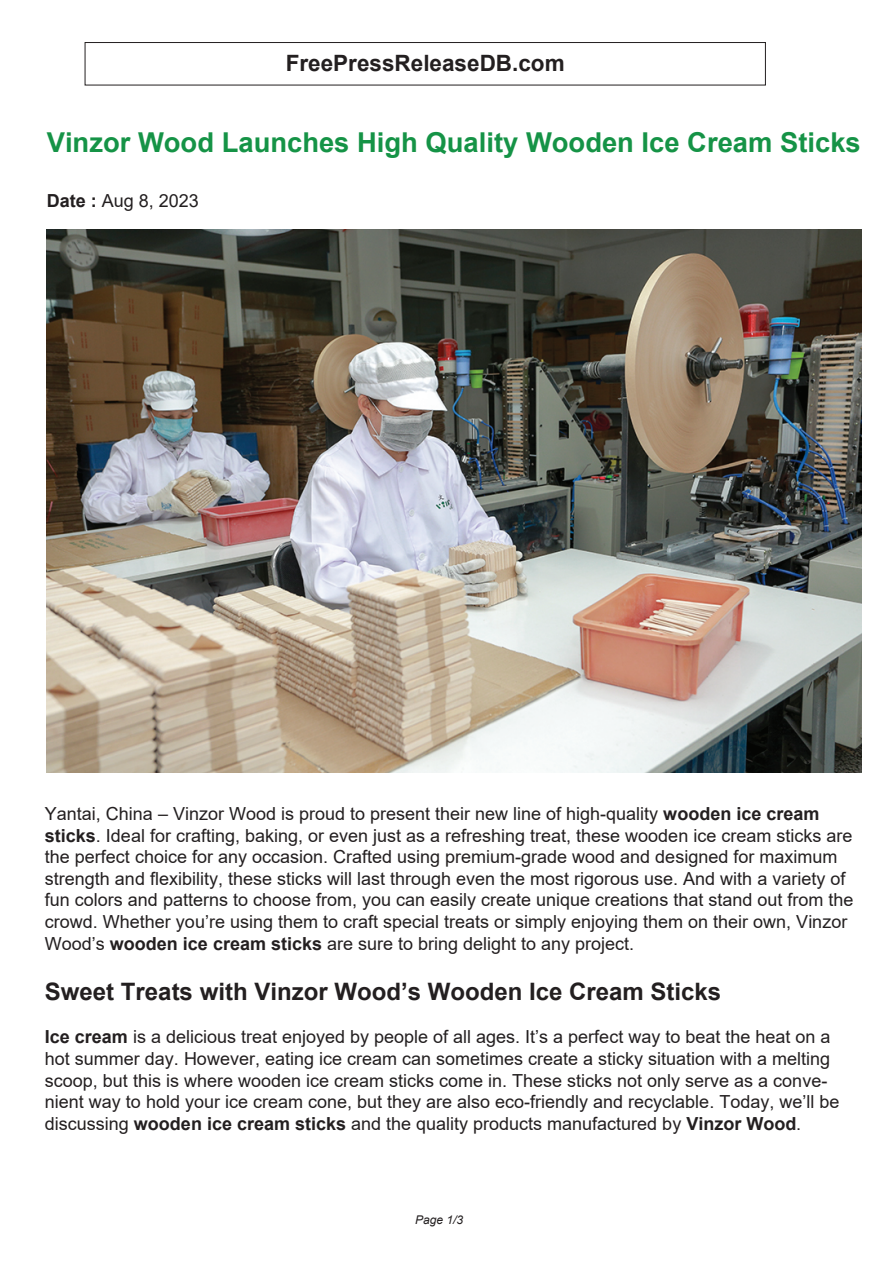
<style>
.page{position:relative;width:893px;height:1263px;background:#fff}
.page>*{position:absolute;margin:0;border:0;box-sizing:border-box;transform-origin:0 0}
.t1{font:700 27.45px "Arial";color:#159346}
.t2{font:700 24px "Arial";color:#231f20}
.t3{font:700 22.5px "Arial";color:#231f20}
.t4{font:18px/21.6px "Arial";color:#231f20}
.t5{font:italic 12px "Arial";color:#231f20}
.s1{font-weight:700}
</style>
<div class="page">
<div style="left:85px;top:42px;width:681px;height:43px;border:1px solid #231f20"></div>
<img style="left:47px;top:229px;width:815px;height:544px">
<p class="t3" style="left:286px;top:47px;width:280px">FreePressReleaseDB.com</p>
<h1 class="t1" style="left:47px;top:123px;width:815px">Vinzor Wood Launches High Quality Wooden Ice Cream Sticks</h1>
<p class="t4" style="left:47px;top:190px;width:154px"><span class="s1">Date :</span> Aug 8, 2023</p>
<p class="t4" style="left:45px;top:803px;width:810px">Yantai, China – Vinzor Wood is proud to present their new line of high-quality <span class="s1">wooden ice cream sticks</span>. Ideal for crafting, baking, or even just as a refreshing treat, these wooden ice cream sticks are the perfect choice for any occasion. Crafted using premium-grade wood and designed for maximum strength and flexibility, these sticks will last through even the most rigorous use. And with a variety of fun colors and patterns to choose from, you can easily create unique creations that stand out from the crowd. Whether you’re using them to craft special treats or simply enjoying them on their own, Vinzor Wood’s <span class="s1">wooden ice cream sticks</span> are sure to bring delight to any project.</p>
<h2 class="t2" style="left:45px;top:975px;width:678px">Sweet Treats with Vinzor Wood’s Wooden Ice Cream Sticks</h2>
<p class="t4" style="left:45px;top:1026px;width:796px"><span class="s1">Ice cream</span> is a delicious treat enjoyed by people of all ages. It’s a perfect way to beat the heat on a hot summer day. However, eating ice cream can sometimes create a sticky situation with a melting scoop, but this is where wooden ice cream sticks come in. These sticks not only serve as a conve&shy;nient way to hold your ice cream cone, but they are also eco-friendly and recyclable. Today, we’ll be discussing <span class="s1">wooden ice cream sticks</span> and the quality products manufactured by <span class="s1">Vinzor Wood</span>.</p>
<p class="t5" style="left:415px;top:1212px;width:50px">Page 1/3</p>
</div>
